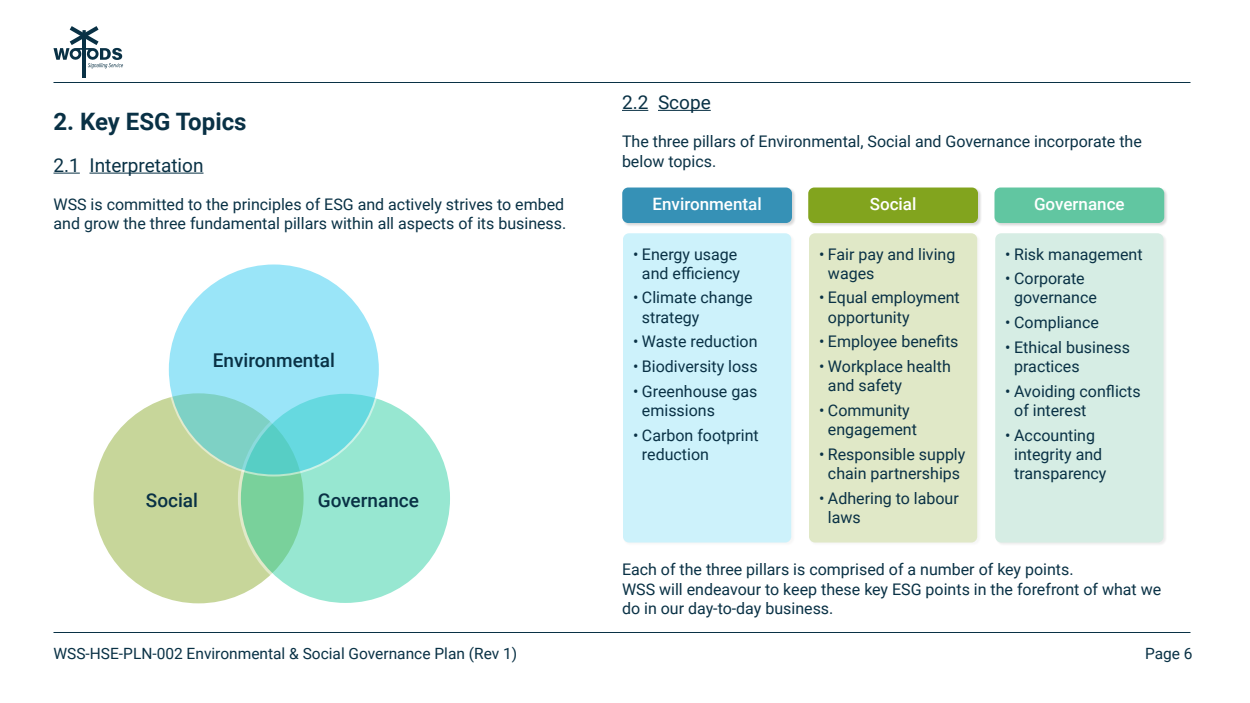
<style>
.page{position:relative;width:1250px;height:703px;background:#fff}
.page>*{position:absolute;margin:0;border:0;box-sizing:border-box;transform-origin:0 0}
.t1{font:700 24px "Roboto";color:#093145}
.t2{font:500 19px "Roboto";color:#093145}
.t3{font:19px "Roboto";color:#093145}
.t4{font:500 17px "Roboto";color:#fff}
.t5{font:16px/19.2px "Roboto";color:#093145}
.t6{font:15.5px "Roboto";color:#093145}
</style>
<div class="page">
<hr style="left:54px;top:632px;width:1136px;height:1px;background:#093145">
<hr style="left:54px;top:82px;width:1136px;height:1px;background:#093145">
<hr style="left:83px;top:34px;width:3px;height:44px;background:#093145">
<svg style="left:53px;top:26px;width:70px;height:42px"></svg>
<div style="left:623px;top:233px;width:173px;height:314px;background:#000;opacity:.15"></div>
<div style="left:623px;top:233px;width:168px;height:310px;background:#cdf2fb;border-radius:6px"></div>
<div style="left:809px;top:233px;width:173px;height:314px;background:#000;opacity:.15"></div>
<div style="left:809px;top:233px;width:168px;height:310px;background:#e0e8c7;border-radius:6px"></div>
<div style="left:995px;top:233px;width:173px;height:314px;background:#f4f4f4"></div>
<div style="left:995px;top:233px;width:169px;height:310px;background:#d6ede4;border-radius:6px"></div>
<svg style="left:54px;top:173px;width:26px;height:1px"></svg>
<hr style="left:90px;top:173px;width:114px;height:1px;background:#093145">
<svg style="left:622px;top:110px;width:26px;height:1px"></svg>
<hr style="left:658px;top:110px;width:53px;height:1px;background:#093145">
<div style="left:93px;top:392px;width:212px;height:212px;background:#c7d69a;border-radius:50%"></div>
<svg style="left:239px;top:392px;width:213px;height:212px;background:#95e4c9"></svg>
<svg style="left:168px;top:263px;width:212px;height:213px;background:#8ee0eb"></svg>
<div style="left:622px;top:187px;width:174px;height:40px;background:#000;opacity:.15"></div>
<div style="left:622px;top:188px;width:170px;height:35px;background:#3691b6;border-radius:6px"></div>
<div style="left:808px;top:187px;width:174px;height:40px;background:#000;opacity:.15"></div>
<div style="left:808px;top:188px;width:170px;height:35px;background:#82a41e;border-radius:6px"></div>
<div style="left:994px;top:187px;width:175px;height:40px;background:#000;opacity:.15"></div>
<div style="left:994px;top:188px;width:170px;height:35px;background:#61c6a1;border-radius:6px"></div>
<h1 class="t1" style="left:54px;top:104px;width:195px">2. Key ESG Topics</h1>
<p class="t3" style="left:54px;top:152px;width:152px">2.1 Interpretation</p>
<p class="t5" style="left:54px;top:194px;width:514px">WSS is committed to the principles of ESG and actively strives to embed and grow the three fundamental pillars within all aspects of its business.</p>
<p class="t2" style="left:213px;top:347px;width:124px">Environmental</p>
<p class="t2" style="left:146px;top:487px;width:54px">Social</p>
<p class="t2" style="left:318px;top:487px;width:103px">Governance</p>
<p class="t3" style="left:622px;top:89px;width:90px">2.2 Scope</p>
<p class="t5" style="left:622px;top:132px;width:521px">The three pillars of Environmental, Social and Governance incorporate the below topics.</p>
<p class="t4" style="left:653px;top:192px;width:111px">Environmental</p>
<p class="t4" style="left:870px;top:192px;width:48px">Social</p>
<p class="t4" style="left:1034px;top:192px;width:92px">Governance</p>
<p class="t5" style="left:633px;top:244px;width:109px;text-align:center">• Energy usage and efficiency</p>
<p class="t5" style="left:642px;top:288px;width:112px;text-indent:-9px">• Climate change strategy</p>
<p class="t5" style="left:633px;top:331px;width:126px">• Waste reduction</p>
<p class="t5" style="left:633px;top:356px;width:126px">• Biodiversity loss</p>
<p class="t5" style="left:642px;top:381px;width:117px;text-indent:-9px">• Greenhouse gas emissions</p>
<p class="t5" style="left:642px;top:425px;width:118px;text-indent:-9px">• Carbon footprint reduction</p>
<p class="t5" style="left:828px;top:244px;width:129px;text-indent:-9px">• Fair pay and living wages</p>
<p class="t5" style="left:828px;top:288px;width:133px;text-indent:-9px">• Equal employment opportunity</p>
<p class="t5" style="left:819px;top:331px;width:141px">• Employee benefits</p>
<p class="t5" style="left:828px;top:356px;width:124px;text-indent:-9px">• Workplace health and safety</p>
<p class="t5" style="left:819px;top:400px;width:99px;text-align:center">• Community engagement</p>
<p class="t5" style="left:819px;top:444px;width:148px;text-align:center">• Responsible supply chain partnerships</p>
<p class="t5" style="left:828px;top:488px;width:132px;text-indent:-9px">• Adhering to labour laws</p>
<p class="t5" style="left:1005px;top:244px;width:139px">• Risk management</p>
<p class="t5" style="left:1014px;top:268px;width:84px;text-indent:-9px">• Corporate governance</p>
<p class="t5" style="left:1005px;top:312px;width:95px">• Compliance</p>
<p class="t5" style="left:1014px;top:337px;width:117px;text-indent:-9px">• Ethical business practices</p>
<p class="t5" style="left:1014px;top:381px;width:128px;text-indent:-9px">• Avoiding conflicts of interest</p>
<p class="t5" style="left:1014px;top:425px;width:94px;text-indent:-9px">• Accounting integrity and transparency</p>
<p class="t5" style="left:622px;top:559px;width:541px">Each of the three pillars is comprised of a number of key points.<br>WSS will endeavour to keep these key ESG points in the forefront of what we do in our day-to-day business.</p>
<p class="t6" style="left:54px;top:643px;width:465px">WSS-HSE-PLN-002 Environmental &amp; Social Governance Plan (Rev 1)</p>
<p class="t6" style="left:1145px;top:643px;width:49px">Page 6</p>
</div>
